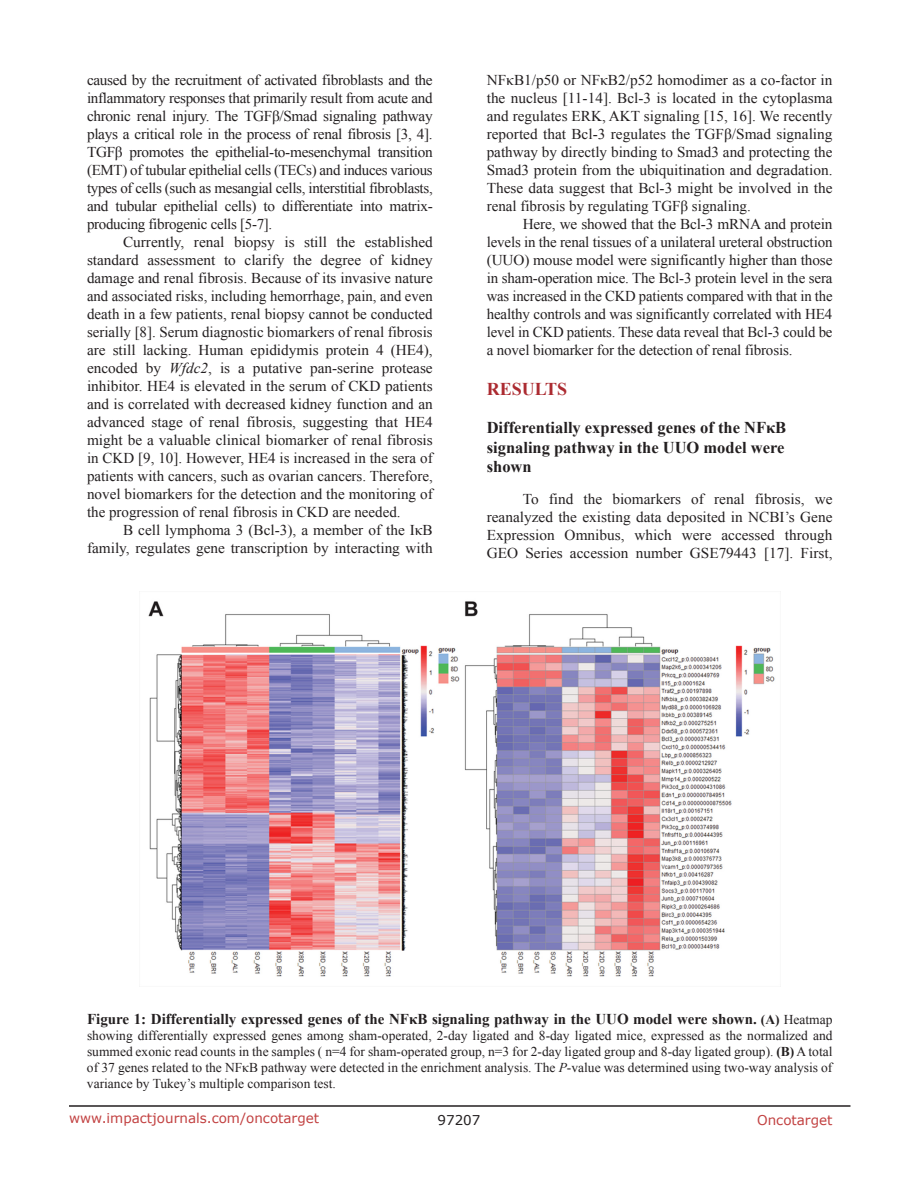
<style>
.page{position:relative;width:918px;height:1188px;background:#fff}
.page>*{position:absolute;margin:0;border:0;box-sizing:border-box;transform-origin:0 0}
.Heading{font:700 18px "Times New Roman";color:#ac2b31}
.SubHeading_no{font:700 16.5px/19.8px "Times New Roman";color:#231f20;text-align:justify}
.BodyText{font:15px/18px "Times New Roman";color:#231f20;text-align:justify}
.figuretext{font:700 15px "Times New Roman";color:#231f20}
.figuretext-2{font:13.5px/16.2px "Times New Roman";color:#231f20;text-align:justify}
.t1{font:13.5px "Verdana";color:#c24141}
.t2{font:13.5px "Verdana";color:#231f20}
.s1{font-style:italic}
.s2{font-size:13.5px}
.s3{font-weight:400;font-size:13.5px}
.s4{font-weight:700}
</style>
<div class="page">
<hr style="left:69px;top:1105px;width:781px;height:2px;background:#231f20">
<img style="left:148px;top:601px;width:627px;height:376px">
<p class="BodyText" style="left:87px;top:71px;width:347px">caused by the recruitment of activated fibroblasts and the inflammatory responses that primarily result from acute and chronic renal injury. The TGFβ/Smad signaling pathway plays a critical role in the process of renal fibrosis [3, 4].<br>TGFβ promotes the epithelial-to-mesenchymal transition (EMT) of tubular epithelial cells (TECs) and induces various types of cells (such as mesangial cells, interstitial fibroblasts, and tubular epithelial cells) to differentiate into matrix&shy;producing fibrogenic cells [5-7].</p>
<p class="BodyText" style="left:87px;top:233px;width:347px;text-indent:36px">Currently, renal biopsy is still the established standard assessment to clarify the degree of kidney damage and renal fibrosis. Because of its invasive nature and associated risks, including hemorrhage, pain, and even death in a few patients, renal biopsy cannot be conducted serially [8]. Serum diagnostic biomarkers of renal fibrosis are still lacking. Human epididymis protein 4 (HE4), encoded by <span class="s1">Wfdc2</span>, is a putative pan-serine protease inhibitor. HE4 is elevated in the serum of CKD patients and is correlated with decreased kidney function and an advanced stage of renal fibrosis, suggesting that HE4 might be a valuable clinical biomarker of renal fibrosis in CKD [9, 10]. However, HE4 is increased in the sera of patients with cancers, such as ovarian cancers. Therefore, novel biomarkers for the detection and the monitoring of the progression of renal fibrosis in CKD are needed.</p>
<p class="BodyText" style="left:87px;top:521px;width:347px;text-align:right">B cell lymphoma 3 (Bcl-3), a member of the IκB family, regulates gene transcription by interacting with</p>
<p class="BodyText" style="left:487px;top:71px;width:347px">NFκB1/p50 or NFκB2/p52 homodimer as a co-factor in the nucleus [11-14]. Bcl-3 is located in the cytoplasma and regulates ERK, AKT signaling [15, 16]. We recently reported that Bcl-3 regulates the TGFβ/Smad signaling pathway by directly binding to Smad3 and protecting the Smad3 protein from the ubiquitination and degradation.<br>These data suggest that Bcl-3 might be involved in the renal fibrosis by regulating TGFβ signaling.</p>
<p class="BodyText" style="left:487px;top:215px;width:347px;text-indent:36px">Here, we showed that the Bcl-3 mRNA and protein levels in the renal tissues of a unilateral ureteral obstruction (UUO) mouse model were significantly higher than those in sham-operation mice. The Bcl-3 protein level in the sera was increased in the CKD patients compared with that in the healthy controls and was significantly correlated with HE4 level in CKD patients. These data reveal that Bcl-3 could be a novel biomarker for the detection of renal fibrosis.</p>
<p class="Heading" style="left:487px;top:377px;width:82px">RESULTS</p>
<p class="SubHeading_no" style="left:487px;top:417px;width:301px">Differentially expressed genes of the NFκB signaling pathway in the UUO model were shown</p>
<p class="BodyText" style="left:487px;top:490px;width:347px;text-indent:36px">To find the biomarkers of renal fibrosis, we reanalyzed the existing data deposited in NCBI’s Gene Expression Omnibus, which were accessed through GEO Series accession number GSE79443 [17]. First,</p>
<p class="figuretext" style="left:87px;top:1008px;width:747px">Figure 1: Differentially expressed genes of the NFκB signaling pathway in the UUO model were shown. <span class="s2">(A)</span> <span class="s3">Heatmap</span></p>
<p class="figuretext-2" style="left:87px;top:1027px;width:747px">showing differentially expressed genes among sham-operated, 2-day ligated and 8-day ligated mice, expressed as the normalized and summed exonic read counts in the samples ( n=4 for sham-operated group, n=3 for 2-day ligated group and 8-day ligated group). <span class="s4">(B)</span> A total of 37 genes related to the NFκB pathway were detected in the enrichment analysis. The <span class="s1">P</span>-value was determined using two-way analysis of variance by Tukey’s multiple comparison test.</p>
<p class="t1" style="left:69px;top:1109px;width:252px">www.impactjournals.com/oncotarget</p>
<p class="t2" style="left:438px;top:1111px;width:44px">97207</p>
<p class="t1" style="left:757px;top:1111px;width:77px">Oncotarget</p>
</div>
